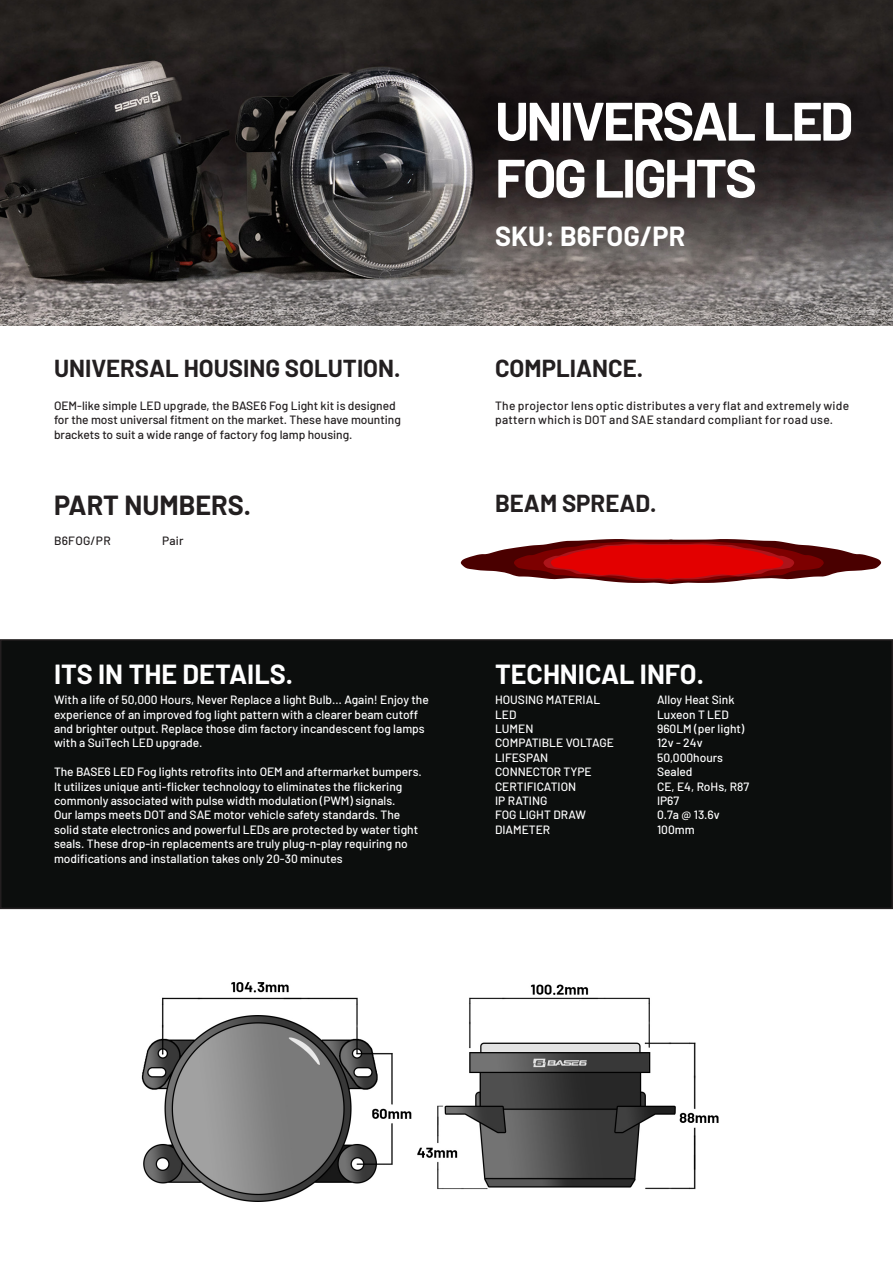
<style>
.page{position:relative;width:893px;height:1263px;background:#fff}
.page>*{position:absolute;margin:0;border:0;box-sizing:border-box;transform-origin:0 0}
.t1{font:700 54px/57px "Barlow";letter-spacing:-.045em;color:#fff}
.t2{font:700 27px "Barlow";color:#fff}
.t3{font:700 27px "Barlow";color:#231f20}
.t4{font:700 24px "Barlow";color:#231f20}
.t5{font:500 12px/14.4px "Barlow";color:#fff}
.t6{font:500 12px/14.4px "Barlow";color:#231f20}
.t7{font:500 12px/14.4px "Barlow";letter-spacing:.02em;color:#231f20}
</style>
<div class="page">
<div style="left:1px;top:640px;width:891px;height:268px;background:#0c0e0d"></div>
<div style="left:0;top:639px;width:893px;height:270px;border:2px solid #231f20"></div>
<img style="left:0;top:0;width:893px;height:326px">
<img style="left:141px;top:982px;width:578px;height:220px">
<svg style="left:461px;top:539px;width:420px;height:45px"></svg>
<p class="t1" style="left:495px;top:88px;width:360px">UNIVERSAL LED<br>FOG LIGHTS</p>
<p class="t4" style="left:54px;top:350px;width:348px">UNIVERSAL HOUSING SOLUTION.</p>
<p class="t6" style="left:54px;top:397px;width:348px">OEM-like simple LED upgrade, the BASE6 Fog Light kit is designed for the most universal fitment on the market. These have mounting brackets to suit a wide range of factory fog lamp housing.</p>
<p class="t2" style="left:495px;top:217px;width:192px">SKU: B6FOG/PR</p>
<p class="t4" style="left:495px;top:350px;width:150px">COMPLIANCE.</p>
<p class="t7" style="left:495px;top:397px;width:356px">The projector lens optic distributes a very flat and extremely wide pattern which is DOT and SAE standard compliant for road use.</p>
<p class="t3" style="left:54px;top:485px;width:198px">PART NUMBERS.</p>
<p class="t4" style="left:495px;top:485px;width:163px">BEAM SPREAD.</p>
<p class="t6" style="left:54px;top:533px;width:58px">B6FOG/PR</p>
<p class="t6" style="left:162px;top:533px;width:23px">Pair</p>
<p class="t2" style="left:54px;top:654px;width:240px">ITS IN THE DETAILS.</p>
<p class="t5" style="left:54px;top:692px;width:376px">With a life of 50,000 Hours, Never Replace a light Bulb… Again! Enjoy the experience of an improved fog light pattern with a clearer beam cutoff and brighter output. Replace those dim factory incandescent fog lamps with a SuiTech LED upgrade.</p>
<p class="t5" style="left:54px;top:764px;width:369px">The BASE6 LED Fog lights retrofits into OEM and aftermarket bumpers.<br>It utilizes unique anti-flicker technology to eliminates the flickering commonly associated with pulse width modulation (PWM) signals.<br>Our lamps meets DOT and SAE motor vehicle safety standards. The solid state electronics and powerful LEDs are protected by water tight seals. These drop-in replacements are truly plug-n-play requiring no modifications and installation takes only 20-30 minutes</p>
<p class="t2" style="left:495px;top:654px;width:210px">TECHNICAL INFO.</p>
<p class="t5" style="left:495px;top:692px;width:107px">HOUSING MATERIAL</p>
<p class="t5" style="left:657px;top:692px;width:79px">Alloy Heat Sink</p>
<p class="t5" style="left:495px;top:706px;width:23px">LED</p>
<p class="t5" style="left:657px;top:706px;width:73px">Luxeon T LED</p>
<p class="t5" style="left:495px;top:720px;width:40px">LUMEN</p>
<p class="t5" style="left:657px;top:720px;width:89px">960LM (per light)</p>
<p class="t5" style="left:495px;top:735px;width:120px">COMPATIBLE VOLTAGE</p>
<p class="t5" style="left:657px;top:735px;width:47px">12v - 24v</p>
<p class="t5" style="left:495px;top:749px;width:55px">LIFESPAN</p>
<p class="t5" style="left:657px;top:749px;width:68px">50,000hours</p>
<p class="t5" style="left:495px;top:764px;width:98px">CONNECTOR TYPE</p>
<p class="t5" style="left:657px;top:764px;width:37px">Sealed</p>
<p class="t5" style="left:495px;top:778px;width:83px">CERTIFICATION</p>
<p class="t5" style="left:657px;top:778px;width:94px">CE, E4, RoHs, R87</p>
<p class="t5" style="left:495px;top:792px;width:54px">IP RATING</p>
<p class="t5" style="left:657px;top:792px;width:24px">IP67</p>
<p class="t5" style="left:495px;top:807px;width:93px">FOG LIGHT DRAW</p>
<p class="t5" style="left:657px;top:807px;width:64px">0.7a @ 13.6v</p>
<p class="t5" style="left:495px;top:821px;width:57px">DIAMETER</p>
<p class="t5" style="left:657px;top:821px;width:39px">100mm</p>
</div>
